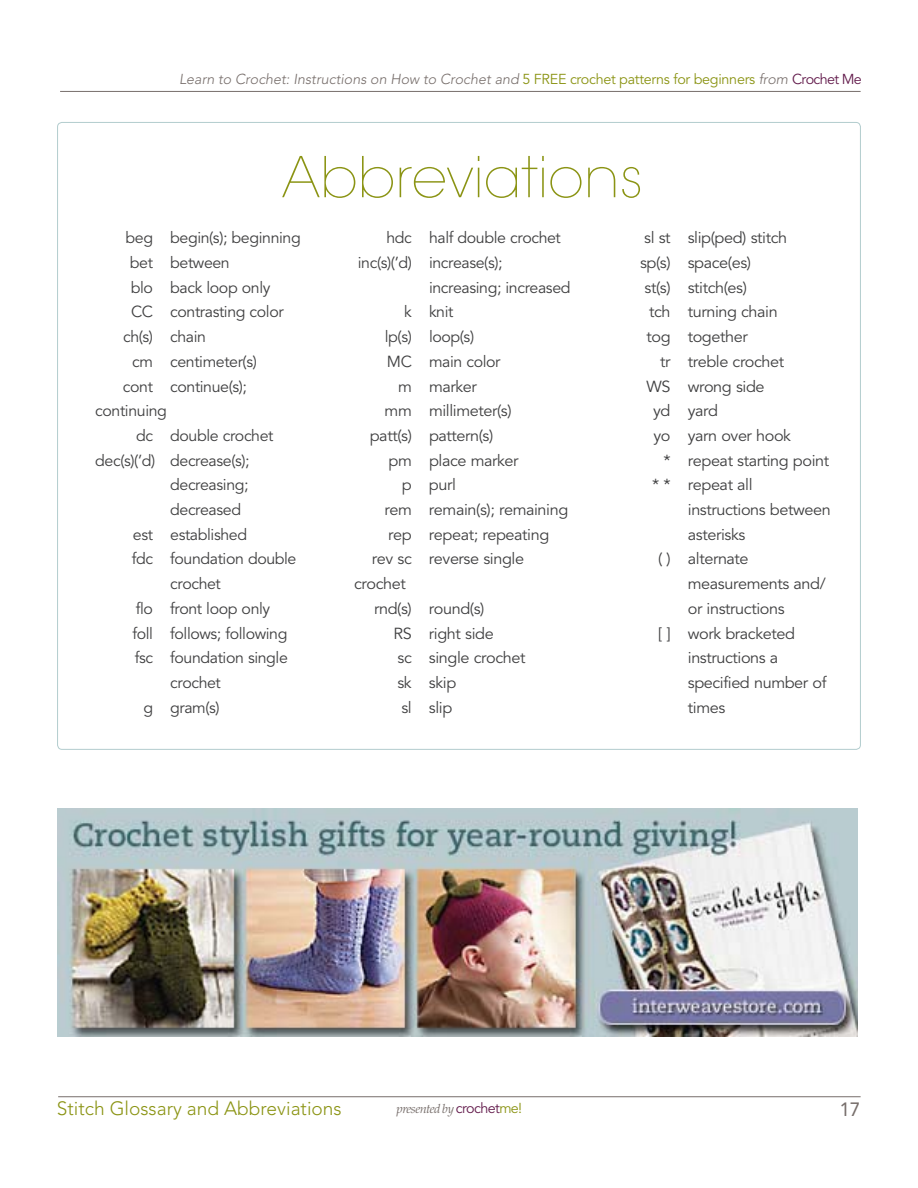
<style>
.page{position:relative;width:918px;height:1188px;background:#fff}
.page>*{position:absolute;margin:0;border:0;box-sizing:border-box;transform-origin:0 0}
.t1{font:200 55.8px "ITC Avant Garde Std";color:#8b9414}
.t2{font:300 19.2px "Avenir LT Std";color:#8b9414}
.t3{font:19.2px "Avenir LT Std";color:#776e6b}
.t4{font:15.9px "Avenir LT Std";letter-spacing:-.025em;color:#404041}
.t5{font:italic 300 14.4px "Avenir LT Std";color:#776e6b}
.t6{font:italic 12.75px "Palatino";letter-spacing:-.045em;color:#776e6b}
.s1{font-weight:400;font-style:normal;color:#8b9414}
.s2{font-weight:400;font-style:normal;color:#621a4b}
.s3{font-family:"Avenir LT Std";font-style:normal;font-size:14.4px;color:#621a4b}
.s4{font-family:"Avenir LT Std";font-style:normal;font-size:14.4px;color:#8b9414}
</style>
<div class="page">
<hr style="left:58px;top:1096px;width:803px;height:1px;background:#776e6b">
<hr style="left:60px;top:91px;width:801px;height:1px;background:#776e6b">
<img style="left:57px;top:808px;width:801px;height:229px">
<p class="t5" style="left:179px;top:72px;width:684px">Learn to Crochet: Instructions on How to Crochet and <span class="s1">5 FREE crochet patterns for beginners</span> from <span class="s2">Crochet Me</span></p>
<h1 class="t1" style="left:282px;top:153px;width:363px">Abbreviations</h1>
<p class="t4" style="left:126px;top:231px;width:177px">beg begin(s); beginning</p>
<p class="t4" style="left:130px;top:256px;width:101px">bet between</p>
<p class="t4" style="left:131px;top:280px;width:141px">blo back loop only</p>
<p class="t4" style="left:131px;top:305px;width:154px">CC contrasting color</p>
<p class="t4" style="left:123px;top:330px;width:85px">ch(s) chain</p>
<p class="t4" style="left:132px;top:354px;width:126px">cm centimeter(s)</p>
<p class="t4" style="left:123px;top:379px;width:126px">cont continue(s);</p>
<p class="t4" style="left:95px;top:404px;width:73px">continuing</p>
<p class="t4" style="left:136px;top:428px;width:139px">dc double crochet</p>
<p class="t4" style="left:95px;top:453px;width:156px">dec(s)(’d) decrease(s);</p>
<p class="t4" style="left:170px;top:478px;width:80px">decreasing;</p>
<p class="t4" style="left:170px;top:503px;width:72px">decreased</p>
<p class="t4" style="left:133px;top:527px;width:116px">est established</p>
<p class="t4" style="left:132px;top:552px;width:166px">fdc foundation double</p>
<p class="t4" style="left:170px;top:577px;width:52px">crochet</p>
<p class="t4" style="left:136px;top:601px;width:136px">flo front loop only</p>
<p class="t4" style="left:132px;top:626px;width:157px">foll follows; following</p>
<p class="t4" style="left:135px;top:651px;width:155px">fsc foundation single</p>
<p class="t4" style="left:170px;top:675px;width:52px">crochet</p>
<p class="t4" style="left:143px;top:700px;width:78px">g gram(s)</p>
<p class="t4" style="left:386px;top:231px;width:176px">hdc half double crochet</p>
<p class="t4" style="left:358px;top:256px;width:146px">inc(s)(’d) increase(s);</p>
<p class="t4" style="left:429px;top:280px;width:143px">increasing; increased</p>
<p class="t4" style="left:404px;top:305px;width:51px">k knit</p>
<p class="t4" style="left:385px;top:330px;width:91px">lp(s) loop(s)</p>
<p class="t4" style="left:387px;top:354px;width:115px">MC main color</p>
<p class="t4" style="left:398px;top:379px;width:80px">m marker</p>
<p class="t4" style="left:385px;top:404px;width:129px">mm millimeter(s)</p>
<p class="t4" style="left:370px;top:428px;width:125px">patt(s) pattern(s)</p>
<p class="t4" style="left:389px;top:453px;width:132px">pm place marker</p>
<p class="t4" style="left:402px;top:478px;width:56px">p purl</p>
<p class="t4" style="left:384px;top:503px;width:185px">rem remain(s); remaining</p>
<p class="t4" style="left:388px;top:527px;width:163px">rep repeat; repeating</p>
<p class="t4" style="left:372px;top:552px;width:154px">rev sc reverse single</p>
<p class="t4" style="left:354px;top:577px;width:53px">crochet</p>
<p class="t4" style="left:374px;top:601px;width:112px">rnd(s) round(s)</p>
<p class="t4" style="left:394px;top:626px;width:102px">RS right side</p>
<p class="t4" style="left:397px;top:651px;width:130px">sc single crochet</p>
<p class="t4" style="left:397px;top:675px;width:60px">sk skip</p>
<p class="t4" style="left:401px;top:700px;width:52px">sl slip</p>
<p class="t4" style="left:644px;top:231px;width:145px">sl st slip(ped) stitch</p>
<p class="t4" style="left:640px;top:256px;width:113px">sp(s) space(es)</p>
<p class="t4" style="left:645px;top:280px;width:104px">st(s) stitch(es)</p>
<p class="t4" style="left:649px;top:305px;width:130px">tch turning chain</p>
<p class="t4" style="left:646px;top:330px;width:103px">tog together</p>
<p class="t4" style="left:660px;top:354px;width:126px">tr treble crochet</p>
<p class="t4" style="left:647px;top:379px;width:119px">WS wrong side</p>
<p class="t4" style="left:653px;top:404px;width:66px">yd yard</p>
<p class="t4" style="left:654px;top:428px;width:139px">yo yarn over hook</p>
<p class="t4" style="left:663px;top:453px;width:167px">* repeat starting point</p>
<p class="t4" style="left:652px;top:478px;width:102px">* * repeat all</p>
<p class="t4" style="left:688px;top:503px;width:144px">instructions between</p>
<p class="t4" style="left:688px;top:527px;width:59px">asterisks</p>
<p class="t4" style="left:658px;top:552px;width:92px">( ) alternate</p>
<p class="t4" style="left:688px;top:577px;width:139px">measurements and/</p>
<p class="t4" style="left:688px;top:601px;width:98px">or instructions</p>
<p class="t4" style="left:658px;top:626px;width:138px">[ ] work bracketed</p>
<p class="t4" style="left:688px;top:651px;width:92px">instructions a</p>
<p class="t4" style="left:688px;top:675px;width:140px">specified number of</p>
<p class="t4" style="left:688px;top:700px;width:39px">times</p>
<p class="t2" style="left:57px;top:1100px;width:286px">Stitch Glossary and Abbreviations</p>
<p class="t6" style="left:397px;top:1104px;width:127px">presented by <span class="s3">crochet</span><span class="s4">me!</span></p>
<p class="t3" style="left:839px;top:1101px;width:23px">17</p>
</div>
